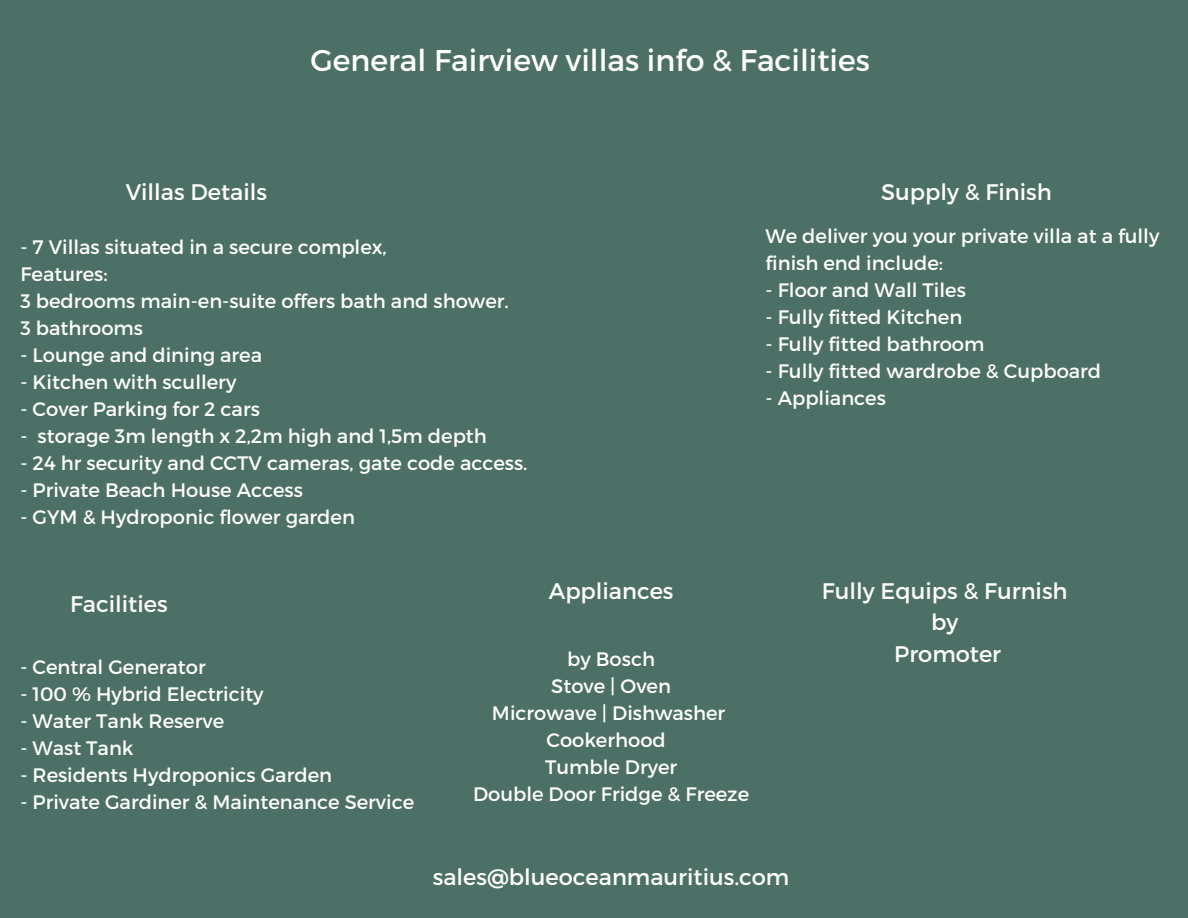
<style>
.page{position:relative;width:1188px;height:918px;background:#4d7066}
.page>*{position:absolute;margin:0;border:0;box-sizing:border-box;transform-origin:0 0}
.t1{font:30px "Montserrat";color:#fff}
.t2{font:22.5px "Montserrat";color:#fff}
.t3{font:19.5px/27px "Montserrat";color:#fff}
</style>
<div class="page">
<p class="t1" style="left:310px;top:41px;width:561px">General Fairview villas info &amp; Facilities</p>
<p class="t2" style="left:126px;top:177px;width:143px">Villas Details</p>
<p class="t3" style="left:20px;top:232px;width:368px">- 7 Villas situated in a secure complex,</p>
<p class="t3" style="left:20px;top:259px;width:89px">Features:</p>
<p class="t3" style="left:20px;top:286px;width:490px">3 bedrooms main-en-suite offers bath and shower.</p>
<p class="t3" style="left:20px;top:313px;width:124px">3 bathrooms</p>
<p class="t3" style="left:20px;top:340px;width:243px">- Lounge and dining area</p>
<p class="t3" style="left:20px;top:367px;width:217px">- Kitchen with scullery</p>
<p class="t3" style="left:20px;top:394px;width:241px">- Cover Parking for 2 cars</p>
<p class="t3" style="left:20px;top:421px;width:468px">- storage 3m length x 2,2m high and 1,5m depth</p>
<p class="t3" style="left:20px;top:448px;width:509px">- 24 hr security and CCTV cameras, gate code access.</p>
<p class="t3" style="left:20px;top:475px;width:284px">- Private Beach House Access</p>
<p class="t3" style="left:20px;top:502px;width:336px">- GYM &amp; Hydroponic flower garden</p>
<p class="t2" style="left:70px;top:589px;width:99px">Facilities</p>
<p class="t2" style="left:549px;top:576px;width:126px">Appliances</p>
<p class="t2" style="left:881px;top:177px;width:172px">Supply &amp; Finish</p>
<p class="t3" style="left:766px;top:222px;width:395px">We deliver you your private villa at a fully finish end include:</p>
<p class="t3" style="left:766px;top:276px;width:202px">- Floor and Wall Tiles</p>
<p class="t3" style="left:766px;top:303px;width:198px">- Fully fitted Kitchen</p>
<p class="t3" style="left:766px;top:330px;width:220px">- Fully fitted bathroom</p>
<p class="t3" style="left:766px;top:357px;width:337px">- Fully fitted wardrobe &amp; Cupboard</p>
<p class="t3" style="left:766px;top:384px;width:122px">- Appliances</p>
<p class="t2" style="left:822px;top:576px;width:247px">Fully Equips &amp; Furnish</p>
<p class="t2" style="left:931px;top:607px;width:29px">by</p>
<p class="t3" style="left:20px;top:653px;width:187px">- Central Generator</p>
<p class="t3" style="left:20px;top:680px;width:245px">- 100 % Hybrid Electricity</p>
<p class="t3" style="left:20px;top:707px;width:205px">- Water Tank Reserve</p>
<p class="t3" style="left:20px;top:734px;width:115px">- Wast Tank</p>
<p class="t3" style="left:20px;top:761px;width:313px">- Residents Hydroponics Garden</p>
<p class="t3" style="left:20px;top:788px;width:395px">- Private Gardiner &amp; Maintenance Service</p>
<p class="t3" style="left:567px;top:645px;width:89px">by Bosch</p>
<p class="t2" style="left:894px;top:639px;width:108px">Promoter</p>
<p class="t3" style="left:551px;top:672px;width:121px">Stove | Oven</p>
<p class="t3" style="left:492px;top:699px;width:235px">Microwave | Dishwasher</p>
<p class="t3" style="left:546px;top:726px;width:121px">Cookerhood</p>
<p class="t3" style="left:545px;top:753px;width:134px">Tumble Dryer</p>
<p class="t3" style="left:473px;top:780px;width:278px">Double Door Fridge &amp; Freeze</p>
<p class="t2" style="left:433px;top:862px;width:358px">sales@blueoceanmauritius.com</p>
</div>
